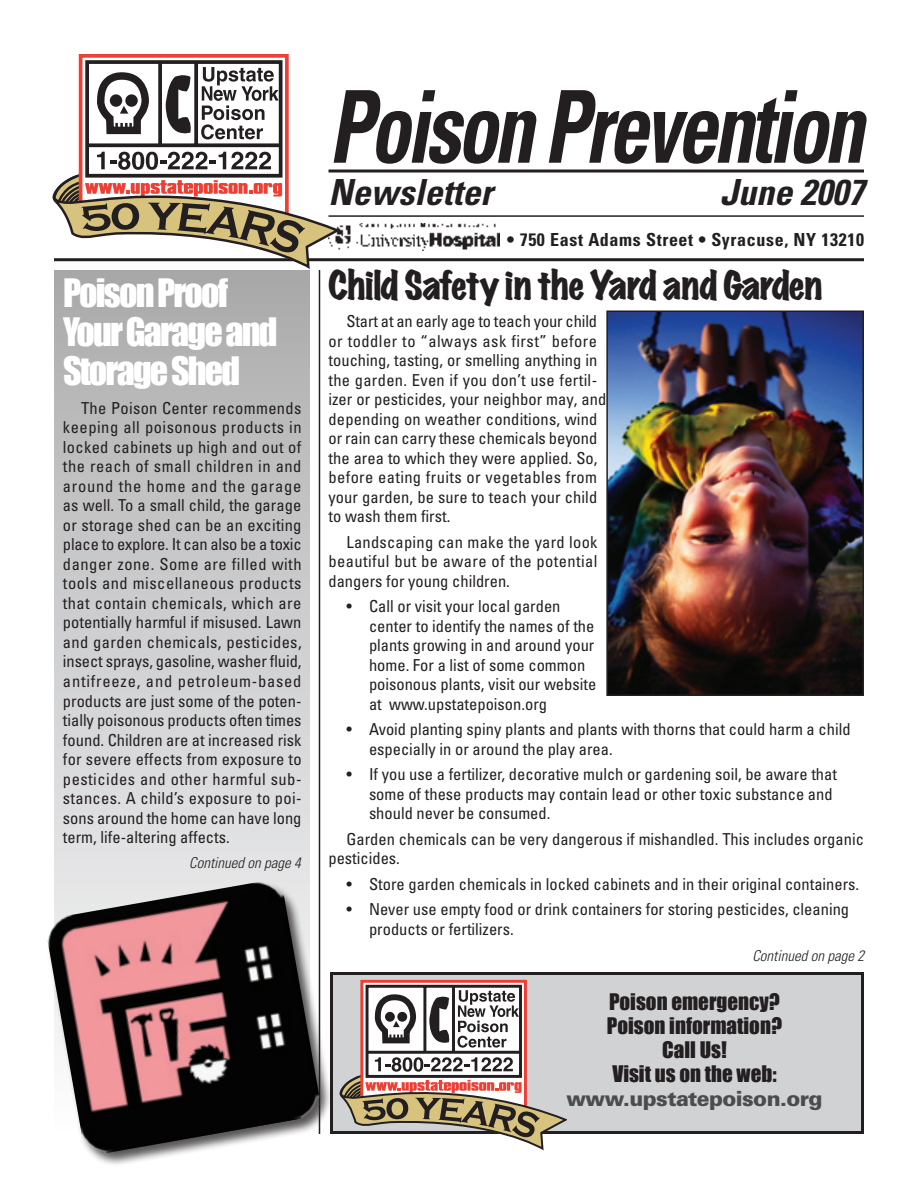
<style>
.page{position:relative;width:918px;height:1188px;background:#fff}
.page>*{position:absolute;margin:0;border:0;box-sizing:border-box;transform-origin:0 0}
.t1{font:italic 700 condensed 100.5px "Univers";letter-spacing:-.045em;color:#231f20;scale:.8 1}
.headline_2{font:36px/39px "Impact";letter-spacing:-.05em;color:#fff}
.Headline{font:expanded 36px "Marker Felt";letter-spacing:-.015em;color:#231f20}
.t2{font:italic 700 condensed 36px "Univers";color:#231f20}
.Subhead_2{font:21px "Impact";color:#231f20}
.Body_text{font:900 21px "Univers";letter-spacing:-.03em;color:#4b4c4d}
.t3{font:700 condensed 18px "Univers";letter-spacing:.035em;color:#231f20}
.Body_text-2{font:condensed 16.5px/19.5px "Univers";color:#231f20}
.Hanging{font:condensed 16.5px/19.5px "Univers";color:#231f20}
.Cont__From{font:italic 300 condensed 15px "Univers";color:#231f20}
</style>
<div class="page">
<svg style="left:55px;top:270px;width:255px;height:608px;background:#c8c8c9"></svg>
<hr style="left:328px;top:215px;width:536px;height:2px;background:#231f20">
<hr style="left:54px;top:258px;width:810px;height:3px;background:#231f20">
<hr style="left:328px;top:170px;width:536px;height:2px;background:#231f20">
<img style="left:338px;top:223px;width:162px;height:27px">
<hr style="left:319px;top:270px;width:1px;height:864px;background:#231f20">
<div style="left:332px;top:974px;width:530px;height:158px;background:#d1d2d4"></div>
<div style="left:330px;top:972px;width:534px;height:162px;border:3px solid #231f20"></div>
<svg style="left:53px;top:54px;width:285px;height:215px"></svg>
<svg style="left:360px;top:980px;width:167px;height:3px"></svg>
<svg style="left:346px;top:983px;width:220px;height:166px"></svg>
<img style="left:609px;top:313px;width:252px;height:380px">
<div style="left:606px;top:310px;width:258px;height:386px;border:2px solid #231f20"></div>
<div style="left:46px;top:880px;width:300px;height:300px;background:#231f20;opacity:.75"></div>
<img style="left:46px;top:878px;width:277px;height:279px">
<p class="headline_2" style="left:63px;top:274px;width:216px">Poison Proof<br>Your Garage and<br>Storage Shed</p>
<p class="Body_text-2" style="left:63px;top:398px;width:240px;text-align:justify;text-indent:18px">The Poison Center recommends keeping all poisonous products in locked cabinets up high and out of the reach of small children in and around the home and the garage as well. To a small child, the garage or storage shed can be an exciting place to explore. It can also be a toxic danger zone. Some are filled with tools and miscellaneous products that contain chemicals, which are potentially harmful if misused. Lawn and garden chemicals, pesticides, insect sprays, gasoline, washer fluid, antifreeze, and petroleum-based products are just some of the poten&shy;tially poisonous products often times found. Children are at increased risk for severe effects from exposure to pesticides and other harmful sub&shy;stances. A child’s exposure to poi&shy;sons around the home can have long term, life-altering affects.</p>
<p class="Cont__From" style="left:189px;top:854px;width:113px">Continued on page 4</p>
<p class="t1" style="left:328px;top:65px;width:671px">Poison Prevention</p>
<p class="t2" style="left:328px;top:170px;width:166px">Newsletter</p>
<p class="t2" style="left:720px;top:170px;width:145px">June 2007</p>
<p class="t3" style="left:507px;top:229px;width:359px">• 750 East Adams Street • Syracuse, NY 13210</p>
<p class="Headline" style="left:328px;top:266px;width:495px">Child Safety in the Yard and Garden</p>
<p class="Body_text-2" style="left:328px;top:311px;width:279px;text-indent:18px">Start at an early age to teach your child or toddler to “always ask first” before touching, tasting, or smelling anything in the garden. Even if you don’t use fertil&shy;izer or pesticides, your neighbor may, and depending on weather conditions, wind or rain can carry these chemicals beyond the area to which they were applied. So, before eating fruits or vegetables from your garden, be sure to teach your child to wash them first.</p>
<p class="Body_text-2" style="left:328px;top:532px;width:270px;text-align:justify;text-indent:18px">Landscaping can make the yard look beautiful but be aware of the potential dangers for young children.</p>
<p class="Hanging" style="left:369px;top:596px;width:229px;text-indent:-23px">• Call or visit your local garden center to identify the names of the plants growing in and around your home. For a list of some common poisonous plants, visit our website at www.upstatepoison.org</p>
<p class="Hanging" style="left:369px;top:719px;width:483px;text-indent:-23px">• Avoid planting spiny plants and plants with thorns that could harm a child especially in or around the play area.</p>
<p class="Hanging" style="left:369px;top:764px;width:470px;text-indent:-23px">• If you use a fertilizer, decorative mulch or gardening soil, be aware that some of these products may contain lead or other toxic substance and should never be consumed.</p>
<p class="Body_text-2" style="left:328px;top:829px;width:537px;text-indent:18px">Garden chemicals can be very dangerous if mishandled. This includes organic pesticides.</p>
<p class="Hanging" style="left:346px;top:874px;width:514px">• Store garden chemicals in locked cabinets and in their original containers.</p>
<p class="Hanging" style="left:369px;top:899px;width:482px;text-indent:-23px">• Never use empty food or drink containers for storing pesticides, cleaning products or fertilizers.</p>
<p class="Cont__From" style="left:752px;top:947px;width:113px">Continued on page 2</p>
<p class="Subhead_2" style="left:609px;top:988px;width:172px">Poison emergency?</p>
<p class="Subhead_2" style="left:607px;top:1012px;width:177px">Poison information?</p>
<p class="Subhead_2" style="left:662px;top:1036px;width:66px">Call Us!</p>
<p class="Subhead_2" style="left:612px;top:1060px;width:166px">Visit us on the web:</p>
<p class="Body_text" style="left:566px;top:1085px;width:258px">www.upstatepoison.org</p>
</div>
